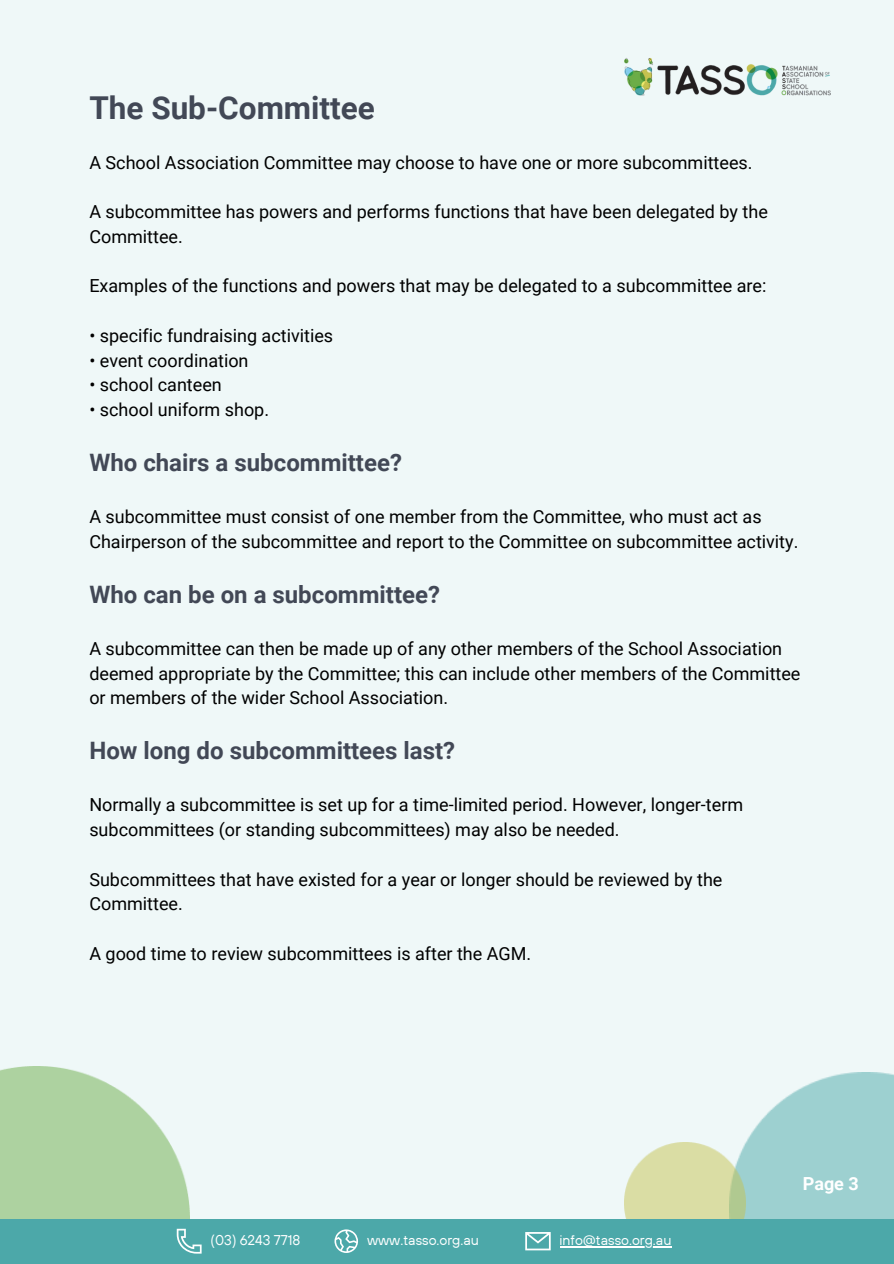
<style>
.page{position:relative;width:894px;height:1264px;background:#fff}
.page>*{position:absolute;margin:0;border:0;box-sizing:border-box;transform-origin:0 0}
.t1{font:700 31.5px "Roboto";color:#424856}
.t2{font:700 24px "Roboto";color:#424856}
.t3{font:18px/24.8px "Roboto";color:#000}
.t4{font:700 18px "Roboto";color:#fff}
.t5{font:14.1px "TT Hoves";color:#fff}
</style>
<div class="page">
<div style="left:0;top:0;width:893px;height:1263px;background:#eff8f8"></div>
<img style="left:745px;top:1072px;width:148px;height:146px">
<img style="left:624px;top:1142px;width:121px;height:76px">
<img style="left:0;top:1066px;width:189px;height:152px">
<div style="left:0;top:1218px;width:893px;height:45px;background:#4ca8a9"></div>
<svg style="left:334px;top:1229px;width:24px;height:23px"></svg>
<svg style="left:177px;top:1228px;width:24px;height:25px"></svg>
<svg style="left:525px;top:1232px;width:25px;height:17px"></svg>
<hr style="left:559px;top:1245px;width:112px;height:1px;background:#fff">
<img style="left:624px;top:58px;width:206px;height:38px">
<h4 class="t1" style="left:89px;top:90px;width:287px">The Sub-Committee</h4>
<p class="t3" style="left:89px;top:150px;width:664px">A School Association Committee may choose to have one or more subcommittees.</p>
<h1 class="t3" style="left:89px;top:199px;width:679px">A subcommittee has powers and performs functions that have been delegated by the<br>Committee.</h1>
<h4 class="t3" style="left:89px;top:274px;width:678px">Examples of the functions and powers that may be delegated to a subcommittee are:</h4>
<h4 class="t3" style="left:89px;top:323px;width:245px">• specific fundraising activities</h4>
<h4 class="t3" style="left:89px;top:348px;width:161px">• event coordination</h4>
<h4 class="t3" style="left:89px;top:373px;width:134px">• school canteen</h4>
<h4 class="t3" style="left:89px;top:397px;width:181px">• school uniform shop.</h4>
<h4 class="t2" style="left:89px;top:449px;width:314px">Who chairs a subcommittee?</h4>
<h4 class="t3" style="left:89px;top:504px;width:710px">A subcommittee must consist of one member from the Committee, who must act as<br>Chairperson of the subcommittee and report to the Committee on subcommittee activity.</h4>
<h2 class="t2" style="left:89px;top:580px;width:352px">Who can be on a subcommittee?</h2>
<h4 class="t3" style="left:89px;top:636px;width:712px">A subcommittee can then be made up of any other members of the School Association deemed appropriate by the Committee; this can include other members of the Committee or members of the wider School Association.</h4>
<h2 class="t2" style="left:89px;top:737px;width:367px">How long do subcommittees last?</h2>
<h4 class="t3" style="left:89px;top:792px;width:655px">Normally a subcommittee is set up for a time-limited period. However, longer-term subcommittees (or standing subcommittees) may also be needed.</h4>
<h2 class="t3" style="left:89px;top:867px;width:634px">Subcommittees that have existed for a year or longer should be reviewed by the<br>Committee.</h2>
<h4 class="t3" style="left:89px;top:941px;width:443px">A good time to review subcommittees is after the AGM.</h4>
<p class="t5" style="left:210px;top:1230px;width:91px">(03) 6243 7718</p>
<h4 class="t5" style="left:367px;top:1230px;width:113px">www.tasso.org.au</h4>
<p class="t5" style="left:559px;top:1230px;width:113px">info@tasso.org.au</p>
<p class="t4" style="left:802px;top:1173px;width:58px">Page 3</p>
</div>
